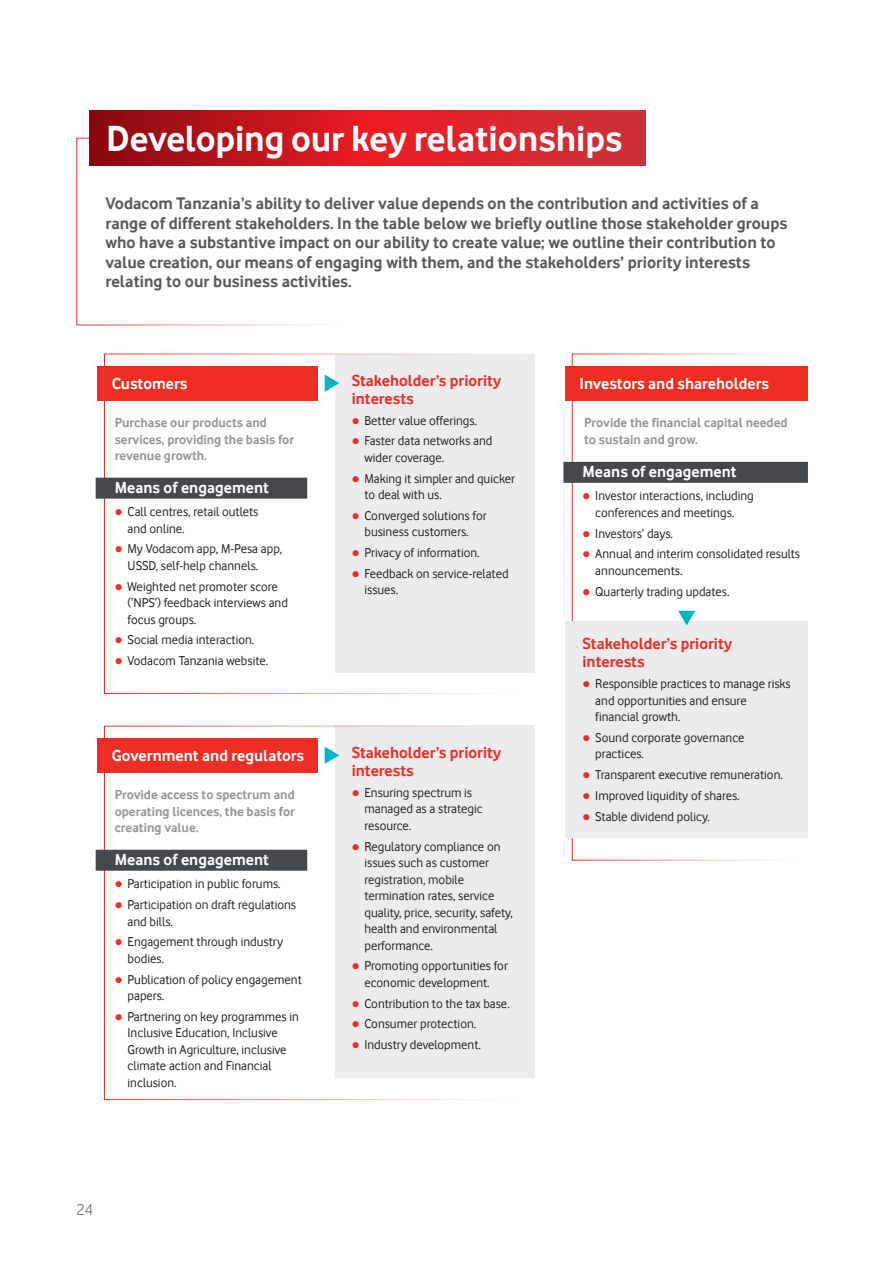
<style>
.page{position:relative;width:893px;height:1263px;background:#fff}
.page>*{position:absolute;margin:0;border:0;box-sizing:border-box;transform-origin:0 0}
.t1{font:700 37.5px "Vodafone Rg";letter-spacing:-.005em;color:#fff}
.t2{font:700 17.25px/19.5px "Vodafone Rg";color:#57585a}
.t3{font:700 16.5px "Vodafone Rg";color:#fff}
.t4{font:700 16.5px/18px "Vodafone Rg";color:#ee2e22}
.t5{font:16.5px "Vodafone Lt";color:#57585a}
.t6{font:700 13.5px/16.5px "Vodafone Rg";color:#939598}
.t7{font:13.2px/16.5px "Vodafone Rg";color:#231f20}
</style>
<div class="page">
<svg style="left:76px;top:137px;width:235px;height:189px"></svg>
<svg style="left:89px;top:110px;width:556px;height:56px;background:#c91d23"></svg>
<div style="left:335px;top:354px;width:200px;height:319px;background:#ececee"></div>
<div style="left:96px;top:478px;width:211px;height:21px;background:#43494d"></div>
<div style="left:98px;top:366px;width:220px;height:34px;background:#ee2e22"></div>
<svg style="left:325px;top:375px;width:14px;height:17px"></svg>
<div style="left:335px;top:726px;width:200px;height:352px;background:#ececee"></div>
<div style="left:96px;top:850px;width:211px;height:21px;background:#43494d"></div>
<div style="left:98px;top:738px;width:220px;height:34px;background:#ee2e22"></div>
<svg style="left:325px;top:747px;width:14px;height:17px"></svg>
<div style="left:566px;top:621px;width:242px;height:217px;background:#ececee"></div>
<div style="left:566px;top:366px;width:242px;height:34px;background:#ee2e22"></div>
<div style="left:563px;top:462px;width:245px;height:21px;background:#43494d"></div>
<svg style="left:678px;top:611px;width:17px;height:14px"></svg>
<h1 class="t1" style="left:106px;top:117px;width:518px">Developing our key relationships</h1>
<p class="t2" style="left:105px;top:194px;width:683px">Vodacom Tanzania’s ability to deliver value depends on the contribution and activities of a range of different stakeholders. In the table below we briefly outline those stakeholder groups who have a substantive impact on our ability to create value; we outline their contribution to value creation, our means of engaging with them, and the stakeholders’ priority interests relating to our business activities.</p>
<p class="t3" style="left:112px;top:373px;width:77px">Customers</p>
<p class="t6" style="left:115px;top:414px;width:181px">Purchase our products and services, providing the basis for revenue growth.</p>
<p class="t3" style="left:115px;top:477px;width:156px">Means of engagement</p>
<p class="t7" style="left:128px;top:503px;width:132px">Call centres, retail outlets and online.</p>
<p class="t7" style="left:128px;top:541px;width:156px">My Vodacom app, M-Pesa app,<br>USSD, self-help channels.</p>
<p class="t7" style="left:128px;top:578px;width:162px">Weighted net promoter score (‘NPS’) feedback interviews and focus groups.</p>
<p class="t7" style="left:128px;top:630px;width:142px;line-height:20.7px">Social media interaction.<br>Vodacom Tanzania website.</p>
<p class="t3" style="left:112px;top:746px;width:194px">Government and regulators</p>
<p class="t6" style="left:115px;top:786px;width:182px;text-align:justify">Provide access to spectrum and operating licences, the basis for creating value.</p>
<p class="t3" style="left:115px;top:849px;width:156px">Means of engagement</p>
<p class="t7" style="left:128px;top:873px;width:170px;line-height:20.7px">Participation in public forums.<br>Participation on draft regulations</p>
<p class="t7" style="left:128px;top:911px;width:157px;line-height:20.7px">and bills.<br>Engagement through industry</p>
<p class="t7" style="left:128px;top:948px;width:176px;line-height:20.7px">bodies.<br>Publication of policy engagement</p>
<p class="t7" style="left:128px;top:985px;width:173px;line-height:20.7px">papers.<br>Partnering on key programmes in</p>
<p class="t7" style="left:128px;top:1024px;width:160px">Inclusive Education, Inclusive<br>Growth in Agriculture, inclusive climate action and Financial inclusion.</p>
<p class="t4" style="left:352px;top:371px;width:151px">Stakeholder’s priority interests</p>
<p class="t7" style="left:364px;top:410px;width:129px;line-height:20.7px">Better value offerings.<br>Faster data networks and</p>
<p class="t7" style="left:364px;top:447px;width:152px;line-height:20.7px">wider coverage.<br>Making it simpler and quicker</p>
<p class="t7" style="left:364px;top:484px;width:124px;line-height:20.7px">to deal with us.<br>Converged solutions for</p>
<p class="t7" style="left:364px;top:522px;width:146px;line-height:20.7px">business customers.<br>Privacy of information.<br>Feedback on service-related</p>
<p class="t7" style="left:364px;top:582px;width:35px">issues.</p>
<p class="t4" style="left:352px;top:743px;width:151px">Stakeholder’s priority interests</p>
<p class="t7" style="left:364px;top:784px;width:120px">Ensuring spectrum is managed as a strategic resource.</p>
<p class="t7" style="left:364px;top:838px;width:150px">Regulatory compliance on issues such as customer registration, mobile termination rates, service quality, price, security, safety, health and environmental performance.</p>
<p class="t7" style="left:364px;top:957px;width:145px">Promoting opportunities for economic development.</p>
<p class="t7" style="left:364px;top:993px;width:147px;line-height:20.7px">Contribution to the tax base.<br>Consumer protection.<br>Industry development.</p>
<p class="t3" style="left:580px;top:374px;width:191px">Investors and shareholders</p>
<p class="t6" style="left:584px;top:414px;width:205px">Provide the financial capital needed to sustain and grow.</p>
<p class="t3" style="left:583px;top:462px;width:156px">Means of engagement</p>
<p class="t7" style="left:595px;top:488px;width:160px">Investor interactions, including conferences and meetings.</p>
<p class="t7" style="left:595px;top:523px;width:206px;line-height:20.7px">Investors’ days.<br>Annual and interim consolidated results</p>
<p class="t7" style="left:595px;top:560px;width:136px;line-height:20.7px">announcements.<br>Quarterly trading updates.</p>
<p class="t4" style="left:583px;top:635px;width:151px">Stakeholder’s priority interests</p>
<p class="t7" style="left:595px;top:675px;width:197px">Responsible practices to manage risks and opportunities and ensure financial growth.</p>
<p class="t7" style="left:595px;top:729px;width:151px">Sound corporate governance practices.</p>
<p class="t7" style="left:595px;top:764px;width:189px;line-height:20.7px">Transparent executive remuneration.<br>Improved liquidity of shares.<br>Stable dividend policy.</p>
<p class="t5" style="left:77px;top:1200px;width:18px">24</p>
</div>
